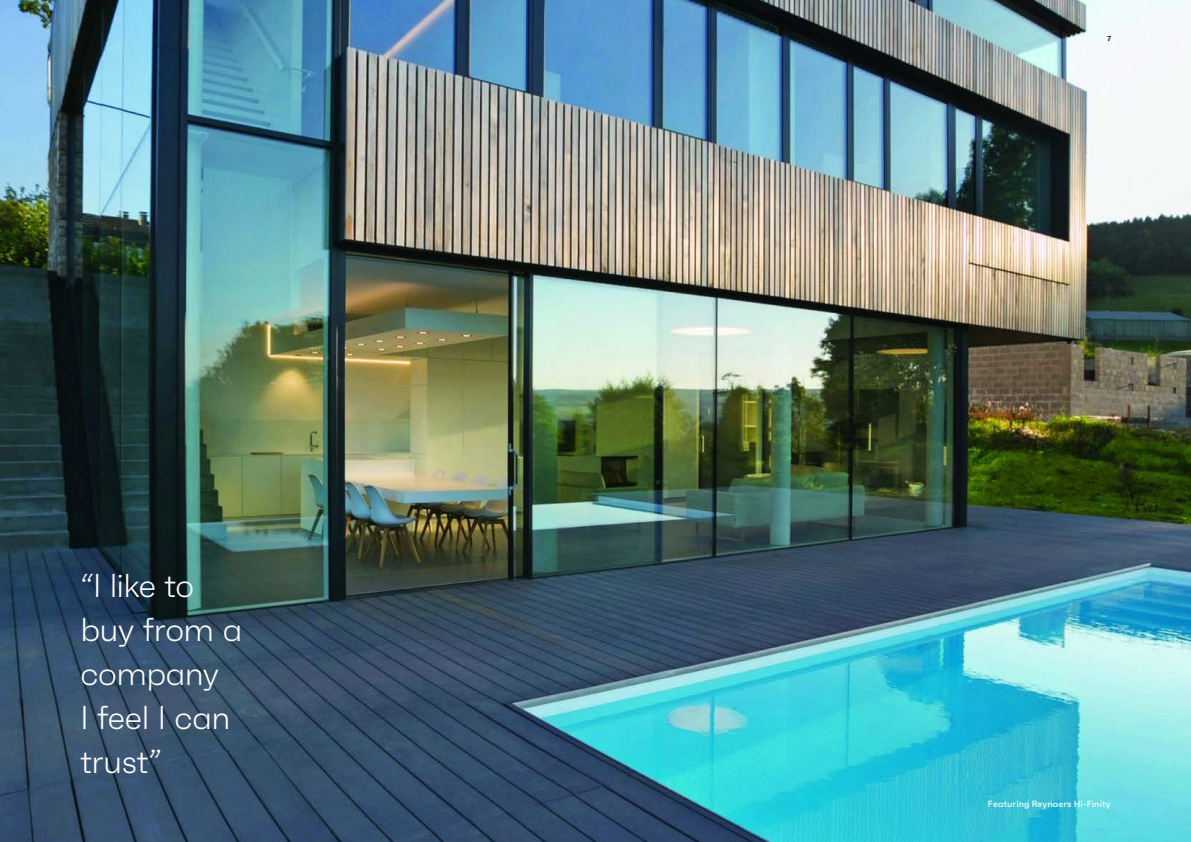
<style>
.page{position:relative;width:1191px;height:842px;background:#fff}
.page>*{position:absolute;margin:0;border:0;box-sizing:border-box;transform-origin:0 0}
.t1{font:300 33.1px/44.1px "Faktum";letter-spacing:-.015em;color:#fff}
.t2{font:500 9px "Faktum";letter-spacing:.005em;color:#fff}
.t3{font:600 7px "Faktum";color:#000}
</style>
<div class="page">
<img style="left:0;top:0;width:1191px;height:842px">
<p class="t1" style="left:80px;top:563px;width:164px">“I like to buy from a company<br>I feel I can trust”</p>
<p class="t3" style="left:1107px;top:34px;width:5px">7</p>
<p class="t2" style="left:988px;top:798px;width:124px">Featuring Reynaers Hi-Finity</p>
</div>
